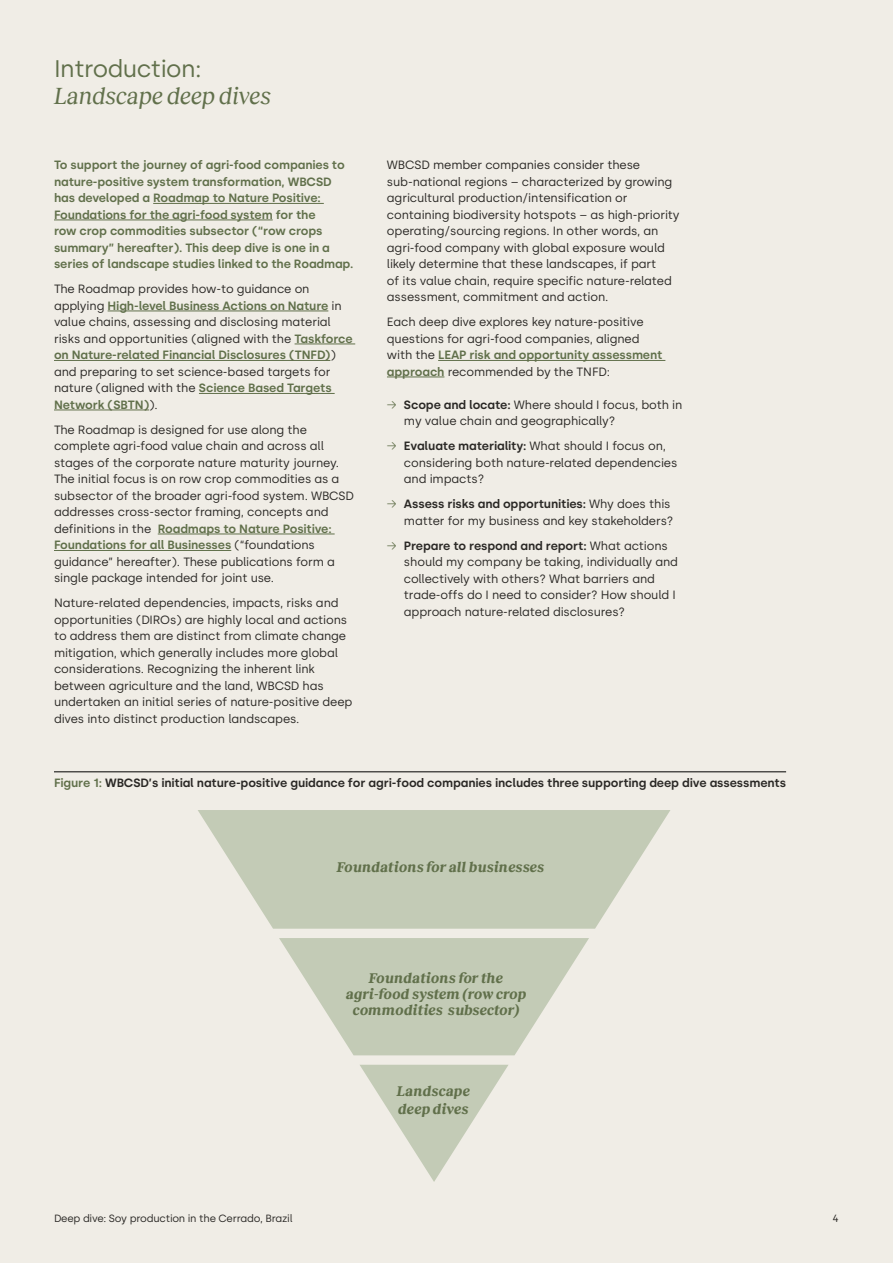
<style>
.page{position:relative;width:893px;height:1263px;background:#f0ede6}
.page>*{position:absolute;margin:0;border:0;box-sizing:border-box;transform-origin:0 0}
.t1{font:italic 24px "Reckless";letter-spacing:-.005em;color:#61704b}
.t2{font:24px "Silka";letter-spacing:-.02em;color:#61704b}
.t3{font:italic 700 14.4px/15.9px "Reckless";letter-spacing:.005em;color:#61704b;text-align:center}
.t4{font:12px/16.5px "Silka";letter-spacing:-.01em;color:#2a2825}
.t5{font:600 12px/16.5px "Silka";letter-spacing:-.01em;color:#61704b}
.t6{font:600 12px "Silka";letter-spacing:-.01em;color:#2a2825}
.t7{font:10.5px "Silka";letter-spacing:-.02em;color:#2a2825}
.s1{font-weight:600;color:#61704b}
.s2{font-weight:300;color:#61704b}
.s3{font-weight:600}
.s4{color:#61704b}
</style>
<div class="page">
<hr style="left:153px;top:203px;width:171px;height:1px;background:#61704b">
<hr style="left:54px;top:220px;width:219px;height:1px;background:#61704b">
<hr style="left:108px;top:311px;width:220px;height:1px;background:#61704b">
<hr style="left:295px;top:344px;width:60px;height:1px;background:#61704b">
<hr style="left:54px;top:360px;width:276px;height:1px;background:#61704b">
<hr style="left:199px;top:393px;width:136px;height:1px;background:#61704b">
<hr style="left:54px;top:410px;width:95px;height:1px;background:#61704b">
<hr style="left:158px;top:534px;width:177px;height:1px;background:#61704b">
<hr style="left:54px;top:550px;width:177px;height:1px;background:#61704b">
<hr style="left:438px;top:360px;width:227px;height:1px;background:#61704b">
<hr style="left:387px;top:377px;width:57px;height:1px;background:#61704b">
<hr style="left:54px;top:771px;width:732px;height:1px;background:#000">
<svg style="left:198px;top:810px;width:472px;height:119px;fill:#c3cbb6"></svg>
<svg style="left:279px;top:938px;width:310px;height:117px"></svg>
<svg style="left:360px;top:1065px;width:148px;height:117px"></svg>
<h1 class="t2" style="left:54px;top:54px;width:149px">Introduction:</h1>
<h1 class="t1" style="left:54px;top:78px;width:218px">Landscape deep dives</h1>
<p class="t5" style="left:54px;top:157px;width:301px">To support the journey of agri-food companies to nature-positive system transformation, WBCSD has developed a Roadmap to Nature Positive:<br>Foundations for the agri-food system for the<br>row crop commodities subsector (“row crops summary” hereafter). This deep dive is one in a series of landscape studies linked to the Roadmap.</p>
<p class="t4" style="left:54px;top:281px;width:300px">The Roadmap provides how-to guidance on applying <span class="s1">High-level Business Actions on Nature</span> in value chains, assessing and disclosing material risks and opportunities (aligned with the <span class="s1">Taskforce on Nature-related Financial Disclosures (TNFD)</span>) and preparing to set science-based targets for nature (aligned with the <span class="s1">Science Based Targets Network (SBTN)</span>).</p>
<p class="t4" style="left:54px;top:421px;width:302px">The Roadmap is designed for use along the complete agri-food value chain and across all stages of the corporate nature maturity journey.<br>The initial focus is on row crop commodities as a subsector of the broader agri-food system. WBCSD addresses cross-sector framing, concepts and definitions in the <span class="s1">Roadmaps to Nature Positive:<br>Foundations for all Businesses</span> (“foundations guidance” hereafter). These publications form a single package intended for joint use.</p>
<p class="t4" style="left:54px;top:595px;width:300px">Nature-related dependencies, impacts, risks and opportunities (DIROs) are highly local and actions to address them are distinct from climate change mitigation, which generally includes more global considerations. Recognizing the inherent link between agriculture and the land, WBCSD has undertaken an initial series of nature-positive deep dives into distinct production landscapes.</p>
<p class="t4" style="left:387px;top:157px;width:294px">WBCSD member companies consider these sub-national regions – characterized by growing agricultural production/intensification or containing biodiversity hotspots – as high-priority operating/sourcing regions. In other words, an agri-food company with global exposure would likely determine that these landscapes, if part<br>of its value chain, require specific nature-related assessment, commitment and action.</p>
<p class="t4" style="left:387px;top:314px;width:277px">Each deep dive explores key nature-positive questions for agri-food companies, aligned with the <span class="s1">LEAP risk and opportunity assessment approach</span> recommended by the TNFD:</p>
<p class="t4" style="left:404px;top:396px;width:280px;text-indent:-17px"><span class="s2">→</span> <span class="s3">Scope and locate:</span> Where should I focus, both in my value chain and geographically?</p>
<p class="t4" style="left:404px;top:438px;width:275px;text-indent:-17px"><span class="s2">→</span> <span class="s3">Evaluate materiality:</span> What should I focus on, considering both nature-related dependencies and impacts?</p>
<p class="t4" style="left:387px;top:496px;width:288px;text-align:right"><span class="s2">→</span> <span class="s3">Assess risks and opportunities:</span> Why does this matter for my business and key stakeholders?</p>
<p class="t4" style="left:404px;top:537px;width:276px;text-indent:-17px"><span class="s2">→</span> <span class="s3">Prepare to respond and report:</span> What actions should my company be taking, individually and collectively with others? What barriers and trade-offs do I need to consider? How should I approach nature-related disclosures?</p>
<p class="t6" style="left:54px;top:776px;width:734px"><span class="s4">Figure 1:</span> WBCSD’s initial nature-positive guidance for agri-food companies includes three supporting deep dive assessments</p>
<p class="t3" style="left:337px;top:858px;width:209px">Foundations for all businesses</p>
<p class="t3" style="left:346px;top:969px;width:182px">Foundations for the agri-food system (row crop commodities subsector)</p>
<p class="t3" style="left:397px;top:1082px;width:75px;line-height:17.2px;text-align:left">Landscape deep dives</p>
<p class="t7" style="left:54px;top:1212px;width:240px">Deep dive: Soy production in the Cerrado, Brazil</p>
<p class="t7" style="left:833px;top:1212px;width:8px">4</p>
</div>
